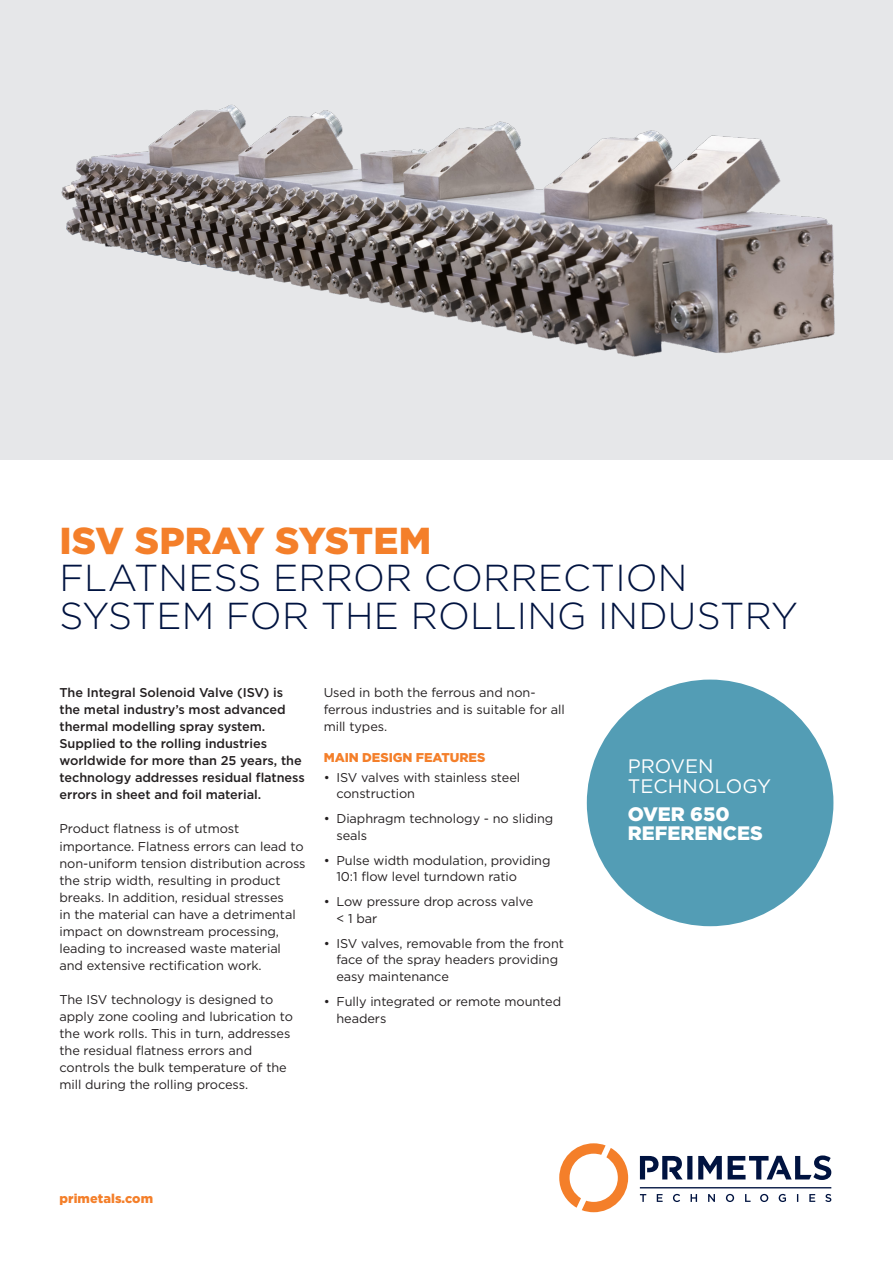
<style>
.page{position:relative;width:893px;height:1263px;background:#fff}
.page>*{position:absolute;margin:0;border:0;box-sizing:border-box;transform-origin:0 0}
._01__Headline_-_Light_-_25pt_-_orange{font:300 37.5px/37.5px "Gotham";letter-spacing:.005em;color:#001340}
.t1{font:900 19.5px/19.5px "Gotham";color:#fff}
.t2{font:19.5px/19.5px "Gotham";color:#fff}
._01__Copy_-_Book_-_8_5_pt_-_black{font:12.75px/17px "Gotham";letter-spacing:-.005em;color:#231f20}
._01__Copy_-_Book_-_8_5_pt_-_black-2{font:500 12.75px/17px "Gotham";letter-spacing:-.005em;color:#231f20}
._02__Subhead_-_Black_-_8_5pt_-_orange{font:900 12.75px "Gotham";letter-spacing:-.005em;color:#f47f2a}
._01__URL_-_Black_-_8_5pt_-_Orange{font:900 12.75px "Gotham";letter-spacing:.005em;color:#f47f2a}
.s1{font-weight:900;color:#f47f2a}
</style>
<div class="page">
<div style="left:0;top:0;width:893px;height:459px;background:#e6e7e9"></div>
<img style="left:61px;top:104px;width:774px;height:253px">
<svg style="left:559px;top:1143px;width:69px;height:69px"></svg>
<svg style="left:640px;top:1187px;width:191px;height:1px"></svg>
<svg style="left:640px;top:1155px;width:191px;height:25px"></svg>
<svg style="left:640px;top:1194px;width:191px;height:8px"></svg>
<div style="left:587px;top:679px;width:246px;height:247px;background:#539db5;border-radius:50%"></div>
<p class="_01__Headline_-_Light_-_25pt_-_orange" style="left:60px;top:520px;width:740px"><span class="s1">ISV SPRAY SYSTEM<br></span>FLATNESS ERROR CORRECTION<br>SYSTEM FOR THE ROLLING INDUSTRY</p>
<p class="_01__Copy_-_Book_-_8_5_pt_-_black-2" style="left:60px;top:684px;width:247px">The Integral Solenoid Valve (ISV) is the metal industry’s most advanced thermal modelling spray system.<br>Supplied to the rolling industries worldwide for more than 25 years, the technology addresses residual flatness errors in sheet and foil material.</p>
<p class="_01__Copy_-_Book_-_8_5_pt_-_black" style="left:60px;top:820px;width:248px">Product flatness is of utmost importance. Flatness errors can lead to non-uniform tension distribution across the strip width, resulting in product breaks. In addition, residual stresses<br>in the material can have a detrimental impact on downstream processing, leading to increased waste material and extensive rectification work.</p>
<p class="_01__Copy_-_Book_-_8_5_pt_-_black" style="left:60px;top:990px;width:235px">The ISV technology is designed to apply zone cooling and lubrication to the work rolls. This in turn, addresses the residual flatness errors and controls the bulk temperature of the mill during the rolling process.</p>
<p class="_01__Copy_-_Book_-_8_5_pt_-_black" style="left:324px;top:684px;width:243px">Used in both the ferrous and non&shy;ferrous industries and is suitable for all mill types.</p>
<p class="_02__Subhead_-_Black_-_8_5pt_-_orange" style="left:324px;top:749px;width:163px">MAIN DESIGN FEATURES</p>
<p class="_01__Copy_-_Book_-_8_5_pt_-_black" style="left:336px;top:769px;width:185px;line-height:16.5px;text-indent:-13px">• ISV valves with stainless steel construction</p>
<p class="_01__Copy_-_Book_-_8_5_pt_-_black" style="left:336px;top:810px;width:218px;line-height:16.5px;text-indent:-13px">• Diaphragm technology - no sliding seals</p>
<p class="_01__Copy_-_Book_-_8_5_pt_-_black" style="left:336px;top:852px;width:216px;line-height:16.5px;text-indent:-13px">• Pulse width modulation, providing<br>10:1 flow level turndown ratio</p>
<p class="_01__Copy_-_Book_-_8_5_pt_-_black" style="left:336px;top:893px;width:198px;line-height:16.5px;text-indent:-13px">• Low pressure drop across valve &lt; 1 bar</p>
<p class="_01__Copy_-_Book_-_8_5_pt_-_black" style="left:336px;top:935px;width:229px;line-height:16.5px;text-indent:-13px">• ISV valves, removable from the front face of the spray headers providing easy maintenance</p>
<p class="_01__Copy_-_Book_-_8_5_pt_-_black" style="left:336px;top:993px;width:226px;line-height:16.5px;text-indent:-13px">• Fully integrated or remote mounted headers</p>
<p class="_01__URL_-_Black_-_8_5pt_-_Orange" style="left:60px;top:1189px;width:95px">primetals.com</p>
<p class="t2" style="left:628px;top:756px;width:145px">PROVEN<br>TECHNOLOGY</p>
<p class="t1" style="left:628px;top:804px;width:137px">OVER 650<br>REFERENCES</p>
</div>
